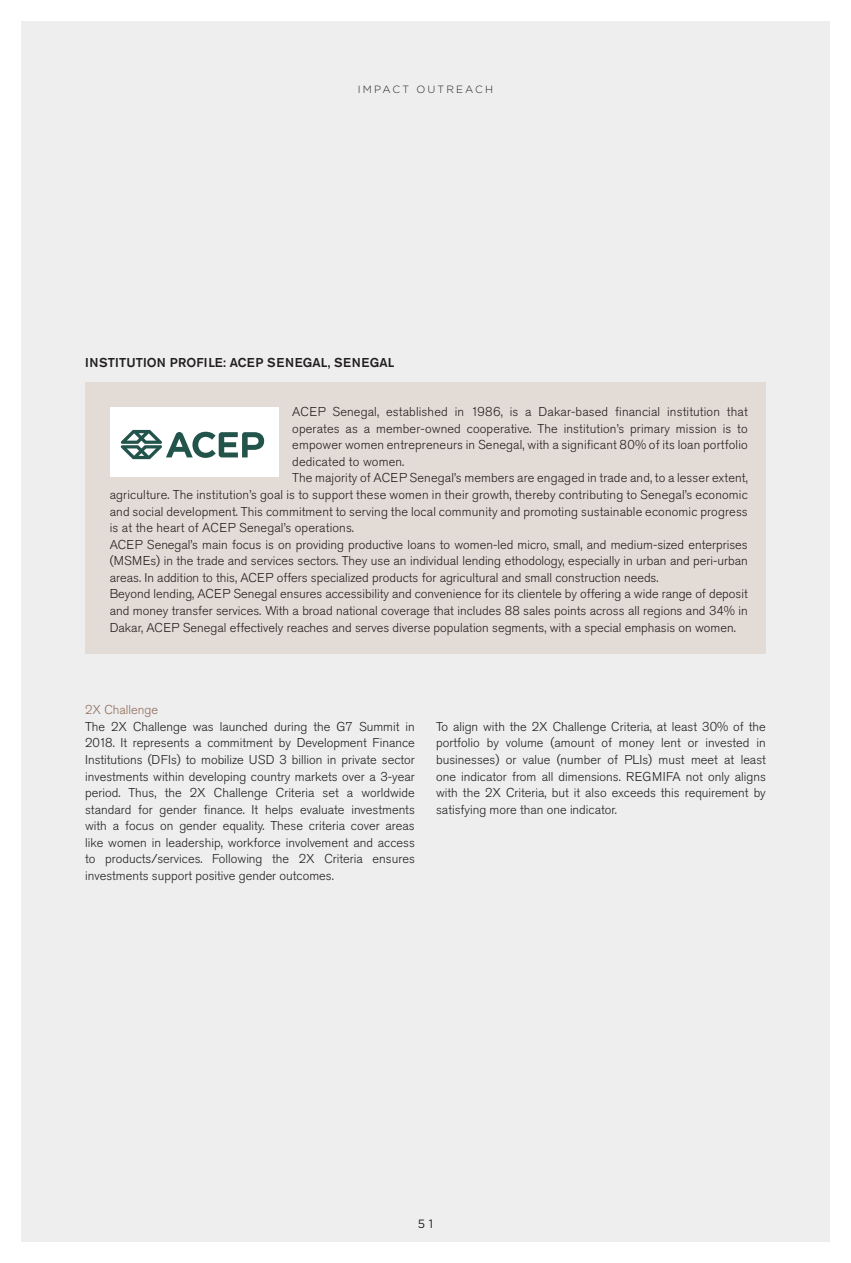
<style>
.page{position:relative;width:851px;height:1263px;background:#fff}
.page>*{position:absolute;margin:0;border:0;box-sizing:border-box;transform-origin:0 0}
.t1{font:300 12.75px/16.5px "Akzidenz Grotesk Pro";color:#231f20;text-align:justify}
.t2{font:500 12.75px "Akzidenz Grotesk Pro";letter-spacing:.01em;color:#231f20}
.t3{font:300 12.75px "Akzidenz Grotesk Pro";color:#906f5a}
.t4{font:300 12px "Akzidenz Grotesk Pro";color:#231f20}
.t5{font:300 10.5px "Gotham";letter-spacing:.2em;color:#231f20}
</style>
<div class="page">
<div style="left:21px;top:21px;width:808px;height:1221px;background:#eeeeef"></div>
<div style="left:85px;top:382px;width:680px;height:271px;background:#e3dcd6"></div>
<div style="left:110px;top:407px;width:168px;height:70px;background:#fff"></div>
<svg style="left:120px;top:430px;width:144px;height:29px"></svg>
<p class="t5" style="left:358px;top:83px;width:137px">IMPACT OUTREACH</p>
<p class="t2" style="left:85px;top:354px;width:311px">INSTITUTION PROFILE: ACEP SENEGAL, SENEGAL</p>
<p class="t1" style="left:292px;top:403px;width:457px">ACEP Senegal, established in 1986, is a Dakar-based financial institution that</p>
<p class="t1" style="left:292px;top:420px;width:457px">operates as a member-owned cooperative. The institution’s primary mission is to</p>
<p class="t1" style="left:292px;top:437px;width:457px">empower women entrepreneurs in Senegal, with a significant 80% of its loan portfolio</p>
<p class="t1" style="left:292px;top:453px;width:113px">dedicated to women.</p>
<p class="t1" style="left:292px;top:470px;width:457px">The majority of ACEP Senegal’s members are engaged in trade and, to a lesser extent,</p>
<p class="t1" style="left:110px;top:486px;width:639px">agriculture. The institution’s goal is to support these women in their growth, thereby contributing to Senegal’s economic</p>
<p class="t1" style="left:110px;top:503px;width:639px">and social development. This commitment to serving the local community and promoting sustainable economic progress</p>
<p class="t1" style="left:110px;top:519px;width:246px">is at the heart of ACEP Senegal’s operations.</p>
<p class="t1" style="left:110px;top:536px;width:639px">ACEP Senegal’s main focus is on providing productive loans to women-led micro, small, and medium-sized enterprises</p>
<p class="t1" style="left:110px;top:553px;width:639px">(MSMEs) in the trade and services sectors. They use an individual lending ethodology, especially in urban and peri-urban</p>
<p class="t1" style="left:110px;top:569px;width:550px">areas. In addition to this, ACEP offers specialized products for agricultural and small construction needs.</p>
<p class="t1" style="left:110px;top:586px;width:639px">Beyond lending, ACEP Senegal ensures accessibility and convenience for its clientele by offering a wide range of deposit</p>
<p class="t1" style="left:110px;top:602px;width:639px">and money transfer services. With a broad national coverage that includes 88 sales points across all regions and 34% in</p>
<p class="t1" style="left:110px;top:619px;width:627px">Dakar, ACEP Senegal effectively reaches and serves diverse population segments, with a special emphasis on women.</p>
<p class="t3" style="left:85px;top:701px;width:74px">2X Challenge</p>
<p class="t1" style="left:85px;top:718px;width:331px">The 2X Challenge was launched during the G7 Summit in 2018. It represents a commitment by Development Finance Institutions (DFIs) to mobilize USD 3 billion in private sector investments within developing country markets over a 3-year period. Thus, the 2X Challenge Criteria set a worldwide standard for gender finance. It helps evaluate investments with a focus on gender equality. These criteria cover areas like women in leadership, workforce involvement and access to products/services. Following the 2X Criteria ensures investments support positive gender outcomes.</p>
<p class="t1" style="left:436px;top:718px;width:331px">To align with the 2X Challenge Criteria, at least 30% of the portfolio by volume (amount of money lent or invested in businesses) or value (number of PLIs) must meet at least one indicator from all dimensions. REGMIFA not only aligns with the 2X Criteria, but it also exceeds this requirement by satisfying more than one indicator.</p>
<p class="t4" style="left:417px;top:1216px;width:18px">51</p>
</div>
